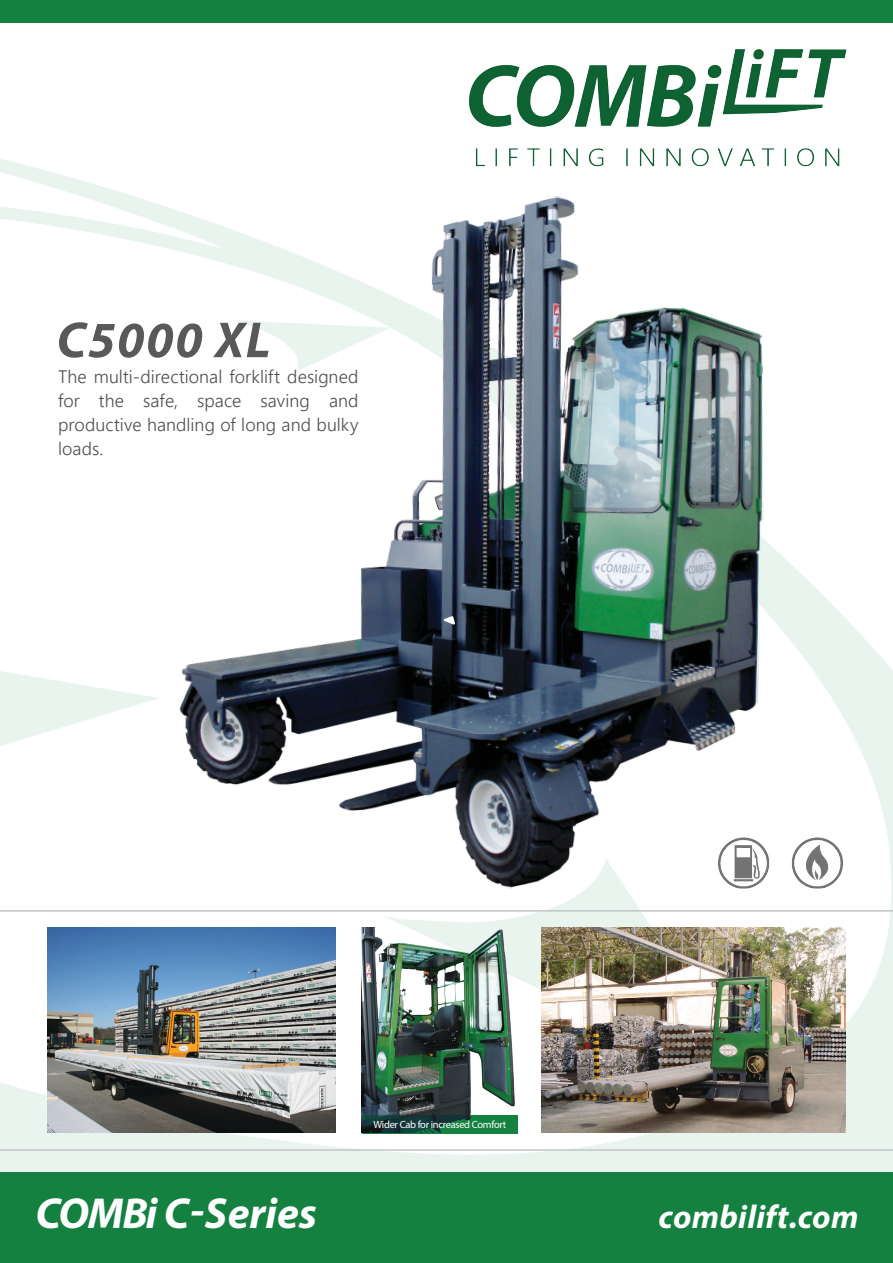
<style>
.page{position:relative;width:893px;height:1263px;background:#fff}
.page>*{position:absolute;margin:0;border:0;box-sizing:border-box;transform-origin:0 0}
.t1{font:italic 700 51px "Myriad Pro";letter-spacing:.03em;color:#58595b}
.t2{font:italic 700 43.5px "Myriad Pro";color:#fff}
.t3{font:italic 700 33px "Myriad Pro";letter-spacing:.01em;color:#fff}
.t4{font:300 18px/24px "Segoe UI";letter-spacing:.005em;color:#4d4d4f;text-align:justify}
.t5{font:10.5px "Myriad Pro";letter-spacing:-.03em;color:#fff}
</style>
<div class="page">
<img style="left:0;top:159px;width:893px;height:1013px">
<div style="left:0;top:1172px;width:893px;height:91px;background:#148140"></div>
<div style="left:0;top:0;width:893px;height:23px;background:#148140"></div>
<img style="left:713px;top:813px;width:146px;height:97px">
<img style="left:174px;top:185px;width:599px;height:711px">
<img style="left:362px;top:927px;width:157px;height:206px">
<svg style="left:362px;top:1115px;width:156px;height:18px;background:#13553a"></svg>
<img style="left:48px;top:927px;width:288px;height:206px">
<img style="left:542px;top:927px;width:303px;height:206px">
<svg style="left:442px;top:616px;width:14px;height:9px"></svg>
<img style="left:455px;top:49px;width:404px;height:134px">
<hr style="left:0;top:910px;width:893px;height:2px;background:#c4c6c8">
<hr style="left:0;top:1149px;width:893px;height:2px;background:#c4c6c8">
<h1 class="t1" style="left:57px;top:310px;width:216px">C5000 XL</h1>
<p class="t4" style="left:58px;top:366px;width:302px">The multi-directional forklift designed for the safe, space saving and productive handling of long and bulky loads.</p>
<h2 class="t2" style="left:36px;top:1188px;width:283px">COMBi C-Series</h2>
<p class="t5" style="left:374px;top:1118px;width:134px">Wider Cab for increased Comfort</p>
<h3 class="t3" style="left:659px;top:1197px;width:201px">combilift.com</h3>
</div>
